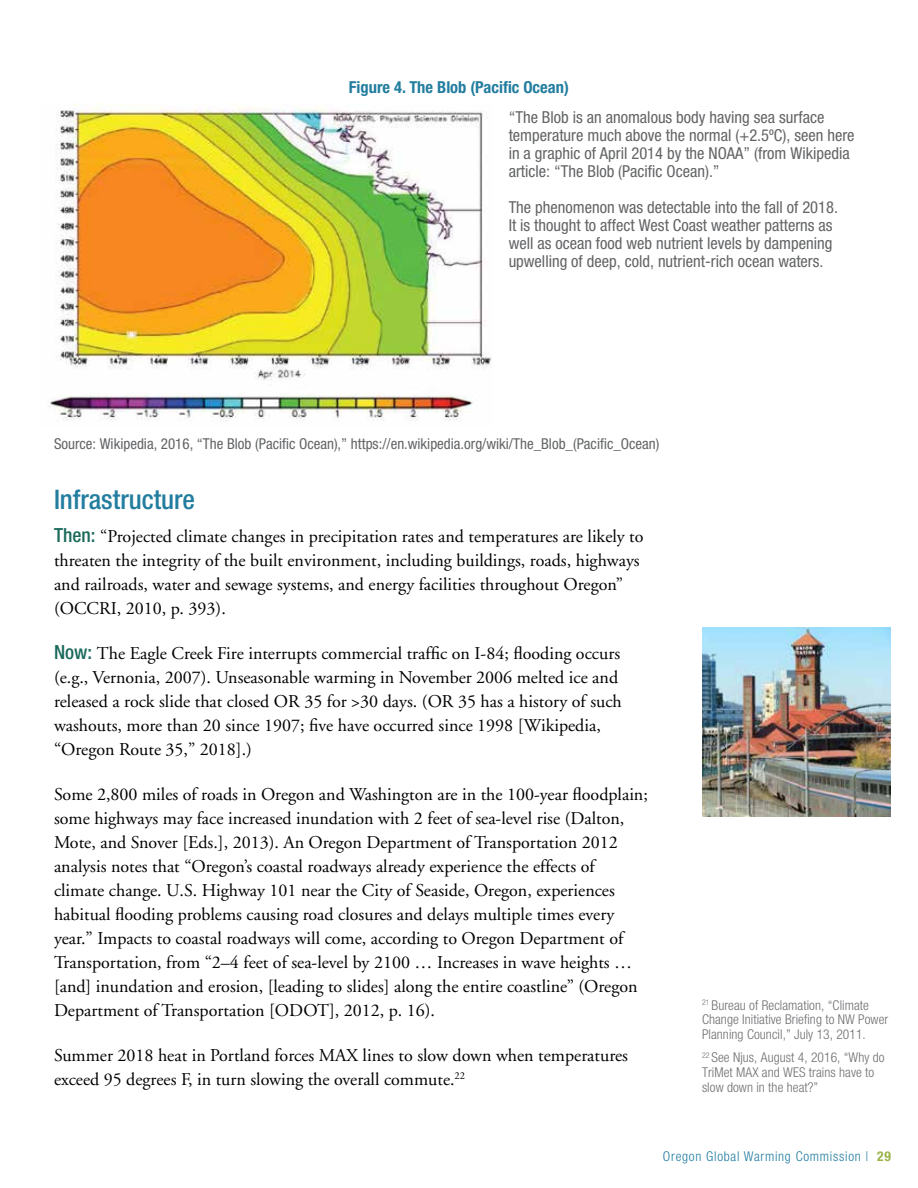
<style>
.page{position:relative;width:918px;height:1188px;background:#fff}
.page>*{position:absolute;margin:0;border:0;box-sizing:border-box;transform-origin:0 0}
.t1{font:500 condensed 27px "Helvetica Neue LT Pro";color:#227d9f}
.t2{font:18px/24px "Adobe Garamond";color:#000}
.t3{font:condensed 16.5px/18px "Helvetica Neue LT Pro";color:#636466}
.t4{font:700 condensed 16.5px "Helvetica Neue LT Pro";color:#227d9f}
.t5{font:condensed 15px "Helvetica Neue LT Pro";color:#636466}
.t6{font:300 condensed 13.5px/15px "Helvetica Neue LT Pro";letter-spacing:.005em;color:#6d6e71}
.t7{font:300 condensed 13.5px "Helvetica Neue LT Pro";letter-spacing:.055em;color:#227d9f}
.s1{font-family:"Helvetica Neue LT Pro";font-weight:500;font-stretch:condensed;font-size:19.5px;color:#1b6a5c}
.s2{font-weight:700;color:#9bb347}
</style>
<div class="page">
<img style="left:49px;top:104px;width:442px;height:317px">
<img style="left:702px;top:627px;width:189px;height:189px">
<p class="t4" style="left:349px;top:77px;width:222px">Figure 4. The Blob (Pacific Ocean)</p>
<p class="t3" style="left:509px;top:108px;width:347px">“The Blob is an anomalous body having sea surface temperature much above the normal (+2.5ºC), seen here in a graphic of April 2014 by the NOAA” (from Wikipedia article: “The Blob (Pacific Ocean).”</p>
<p class="t3" style="left:509px;top:198px;width:331px">The phenomenon was detectable into the fall of 2018.<br>It is thought to affect West Coast weather patterns as well as ocean food web nutrient levels by dampening upwelling of deep, cold, nutrient-rich ocean waters.</p>
<p class="t5" style="left:54px;top:435px;width:607px">Source: Wikipedia, 2016, “The Blob (Pacific Ocean),” https://en.wikipedia.org/wiki/The_Blob_(Pacific_Ocean)</p>
<h1 class="t1" style="left:54px;top:484px;width:143px">Infrastructure</h1>
<p class="t2" style="left:54px;top:525px;width:591px"><span class="s1">Then:</span> “Projected climate changes in precipitation rates and temperatures are likely to threaten the integrity of the built environment, including buildings, roads, highways and railroads, water and sewage systems, and energy facilities throughout Oregon” (OCCRI, 2010, p. 393).</p>
<p class="t2" style="left:54px;top:642px;width:569px"><span class="s1">Now:</span> The Eagle Creek Fire interrupts commercial traffic on I-84; flooding occurs (e.g., Vernonia, 2007). Unseasonable warming in November 2006 melted ice and released a rock slide that closed OR 35 for &gt;30 days. (OR 35 has a history of such washouts, more than 20 since 1907; five have occurred since 1998 [Wikipedia, “Oregon Route 35,” 2018].)</p>
<p class="t2" style="left:54px;top:783px;width:595px">Some 2,800 miles of roads in Oregon and Washington are in the 100-year floodplain; some highways may face increased inundation with 2 feet of sea-level rise (Dalton, Mote, and Snover [Eds.], 2013). An Oregon Department of Transportation 2012 analysis notes that “Oregon’s coastal roadways already experience the effects of climate change. U.S. Highway 101 near the City of Seaside, Oregon, experiences habitual flooding problems causing road closures and delays multiple times every year.” Impacts to coastal roadways will come, according to Oregon Department of Transportation, from “2–4 feet of sea-level by 2100 … Increases in wave heights … [and] inundation and erosion, [leading to slides] along the entire coastline” (Oregon Department of Transportation [ODOT], 2012, p. 16).</p>
<p class="t2" style="left:54px;top:1044px;width:576px">Summer 2018 heat in Portland forces MAX lines to slow down when temperatures exceed 95 degrees F, in turn slowing the overall commute.<sup>22</sup></p>
<p class="t6" style="left:702px;top:997px;width:188px"><sup>21</sup> Bureau of Reclamation, “Climate<br>Change Initiative Briefing to NW Power<br>Planning Council,” July 13, 2011.</p>
<p class="t6" style="left:702px;top:1050px;width:184px"><sup>22</sup> See Njus, August 4, 2016, “Why do<br>TriMet MAX and WES trains have to slow down in the heat?”</p>
<p class="t7" style="left:663px;top:1149px;width:230px">Oregon Global Warming Commission | <span class="s2">29</span></p>
</div>
